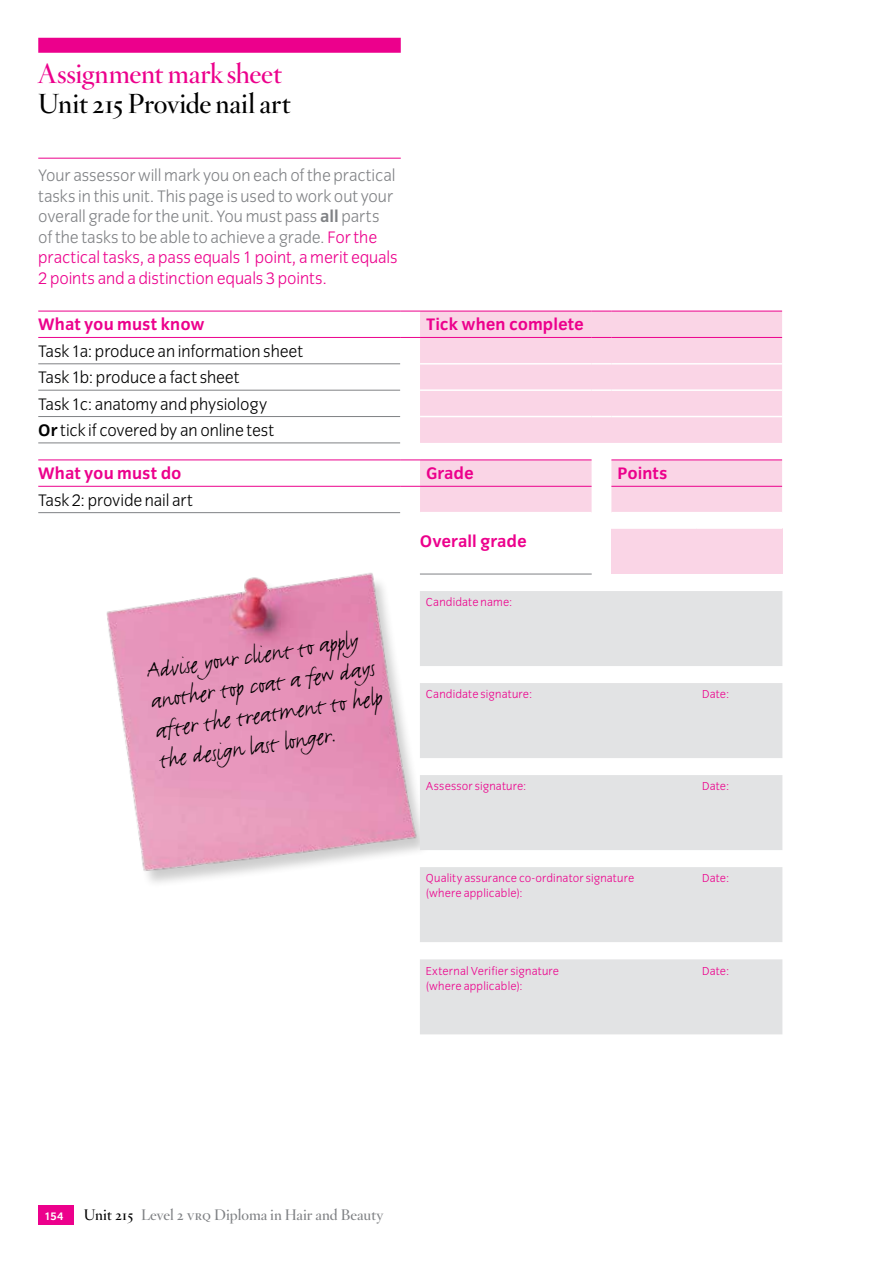
<style>
.page{position:relative;width:893px;height:1263px;background:#fff}
.page>*{position:absolute;margin:0;border:0;box-sizing:border-box;transform-origin:0 0}
.t1{font:27px/30px "Justlefthand";color:#000}
.t2{font:27px "Hoefler Titling HTF Sm Roman";letter-spacing:-.01em;color:#000}
.t3{font:27px "Hoefler Titling HTF Sm Roman";letter-spacing:-.01em;color:#ec008c}
.t4{font:300 17.25px/20.7px "Congress Sans";letter-spacing:-.005em;color:#808285}
.t5{font:300 17.25px/26.4px "Congress Sans";letter-spacing:-.01em;color:#000}
.t6{font:700 17.25px "Congress Sans";color:#ec008c}
.t7{font:15px "Hoefler Titling HTF Sm Roman";color:#808285}
.t8{font:300 12px/15px "Congress Sans";letter-spacing:.015em;color:#ec008c}
.t9{font:700 11.25px "Congress Sans";color:#fff}
.s1{font-weight:700}
.s2{color:#ec008c}
.s3{color:#000}
.s4{font-family:"Hoefler Titling HTF Sm SC"}
</style>
<div class="page">
<div style="left:38px;top:1205px;width:36px;height:20px;background:#ec008c"></div>
<div style="left:38px;top:38px;width:363px;height:15px;background:#ec008c"></div>
<hr style="left:38px;top:158px;width:363px;height:1px;background:#ec008c">
<svg style="left:420px;top:312px;width:362px;height:200px;background:#fad8e8"></svg>
<hr style="left:38px;top:311px;width:362px;height:1px;background:#ec008c">
<svg style="left:400px;top:311px;width:20px;height:1px"></svg>
<hr style="left:420px;top:311px;width:172px;height:1px;background:#ec008c">
<svg style="left:592px;top:311px;width:19px;height:1px"></svg>
<hr style="left:611px;top:311px;width:171px;height:1px;background:#ec008c">
<hr style="left:38px;top:337px;width:362px;height:1px;background:#ec008c">
<svg style="left:400px;top:337px;width:20px;height:1px"></svg>
<hr style="left:38px;top:459px;width:362px;height:1px;background:#ec008c">
<svg style="left:400px;top:459px;width:20px;height:1px"></svg>
<hr style="left:420px;top:459px;width:172px;height:1px;background:#ec008c">
<hr style="left:611px;top:459px;width:171px;height:1px;background:#ec008c">
<hr style="left:38px;top:486px;width:362px;height:1px;background:#ec008c">
<svg style="left:400px;top:486px;width:20px;height:1px"></svg>
<hr style="left:420px;top:486px;width:172px;height:1px;background:#ec008c">
<hr style="left:611px;top:486px;width:171px;height:1px;background:#ec008c">
<hr style="left:420px;top:337px;width:172px;height:1px;background:#ec008c">
<svg style="left:592px;top:337px;width:19px;height:1px"></svg>
<hr style="left:611px;top:337px;width:171px;height:1px;background:#ec008c">
<hr style="left:420px;top:363px;width:172px;height:2px;background:#fff">
<svg style="left:592px;top:363px;width:19px;height:2px"></svg>
<hr style="left:611px;top:363px;width:171px;height:2px;background:#fff">
<hr style="left:420px;top:389px;width:172px;height:2px;background:#fff">
<svg style="left:592px;top:389px;width:19px;height:2px"></svg>
<hr style="left:611px;top:389px;width:171px;height:2px;background:#fff">
<hr style="left:420px;top:416px;width:172px;height:1px;background:#fff">
<svg style="left:592px;top:416px;width:19px;height:1px"></svg>
<hr style="left:611px;top:416px;width:171px;height:1px;background:#fff">
<hr style="left:38px;top:363px;width:362px;height:1px;background:#808285">
<hr style="left:38px;top:390px;width:362px;height:1px;background:#808285">
<hr style="left:38px;top:416px;width:362px;height:1px;background:#808285">
<hr style="left:38px;top:442px;width:362px;height:1px;background:#808285">
<hr style="left:38px;top:512px;width:362px;height:1px;background:#808285">
<img style="left:106px;top:573px;width:395px;height:310px">
<div style="left:611px;top:528px;width:171px;height:46px;background:#fad5e6"></div>
<svg style="left:420px;top:591px;width:362px;height:351px;background:#e6e7e7"></svg>
<hr style="left:420px;top:574px;width:172px;height:1px;background:#808285">
<hr style="left:611px;top:527px;width:85px;height:2px;background:#fff">
<hr style="left:696px;top:527px;width:86px;height:2px;background:#fff">
<div style="left:420px;top:959px;width:362px;height:75px;background:#e2e3e4"></div>
<h1 class="t3" style="left:38px;top:56px;width:245px">Assignment mark sheet</h1>
<h1 class="t2" style="left:38px;top:86px;width:254px">Unit 215 Provide nail art</h1>
<p class="t4" style="left:38px;top:165px;width:361px">Your assessor will mark you on each of the practical tasks in this unit. This page is used to work out your overall grade for the unit. You must pass <span class="s1">all</span> parts of the tasks to be able to achieve a grade. <span class="s2">For the practical tasks, a pass equals 1 point, a merit equals 2 points and a distinction equals 3 points.</span></p>
<p class="t6" style="left:38px;top:315px;width:168px">What you must know</p>
<p class="t6" style="left:426px;top:315px;width:159px">Tick when complete</p>
<p class="t5" style="left:38px;top:338px;width:266px">Task 1a: produce an information sheet Task 1b: produce a fact sheet<br>Task 1c: anatomy and physiology<br><span class="s1">Or</span> tick if covered by an online test</p>
<p class="t6" style="left:38px;top:464px;width:145px">What you must do</p>
<p class="t6" style="left:426px;top:464px;width:49px">Grade</p>
<p class="t6" style="left:617px;top:464px;width:52px">Points</p>
<p class="t5" style="left:38px;top:487px;width:156px">Task 2: provide nail art</p>
<p class="t6" style="left:420px;top:532px;width:108px">Overall grade</p>
<h1 class="t1" style="left:144px;top:658px;width:232px;rotate:-9deg">Advise your client to apply another top coat a few days after the treatment to help the design last longer.</h1>
<p class="t8" style="left:426px;top:595px;width:88px">Candidate name:</p>
<p class="t8" style="left:426px;top:687px;width:108px">Candidate signature:</p>
<p class="t8" style="left:702px;top:687px;width:29px">Date:</p>
<p class="t8" style="left:426px;top:779px;width:102px">Assessor signature:</p>
<p class="t8" style="left:702px;top:779px;width:29px">Date:</p>
<p class="t8" style="left:426px;top:871px;width:210px">Quality assurance co-ordinator signature (where applicable):</p>
<p class="t8" style="left:702px;top:871px;width:29px">Date:</p>
<p class="t8" style="left:426px;top:963px;width:135px">External Verifier signature (where applicable):</p>
<p class="t8" style="left:702px;top:963px;width:29px">Date:</p>
<p class="t9" style="left:45px;top:1209px;width:20px">154</p>
<p class="t7" style="left:84px;top:1204px;width:301px"><span class="s3">Unit 215</span> Level 2 <span class="s4">vrq</span> Diploma in Hair and Beauty</p>
</div>
